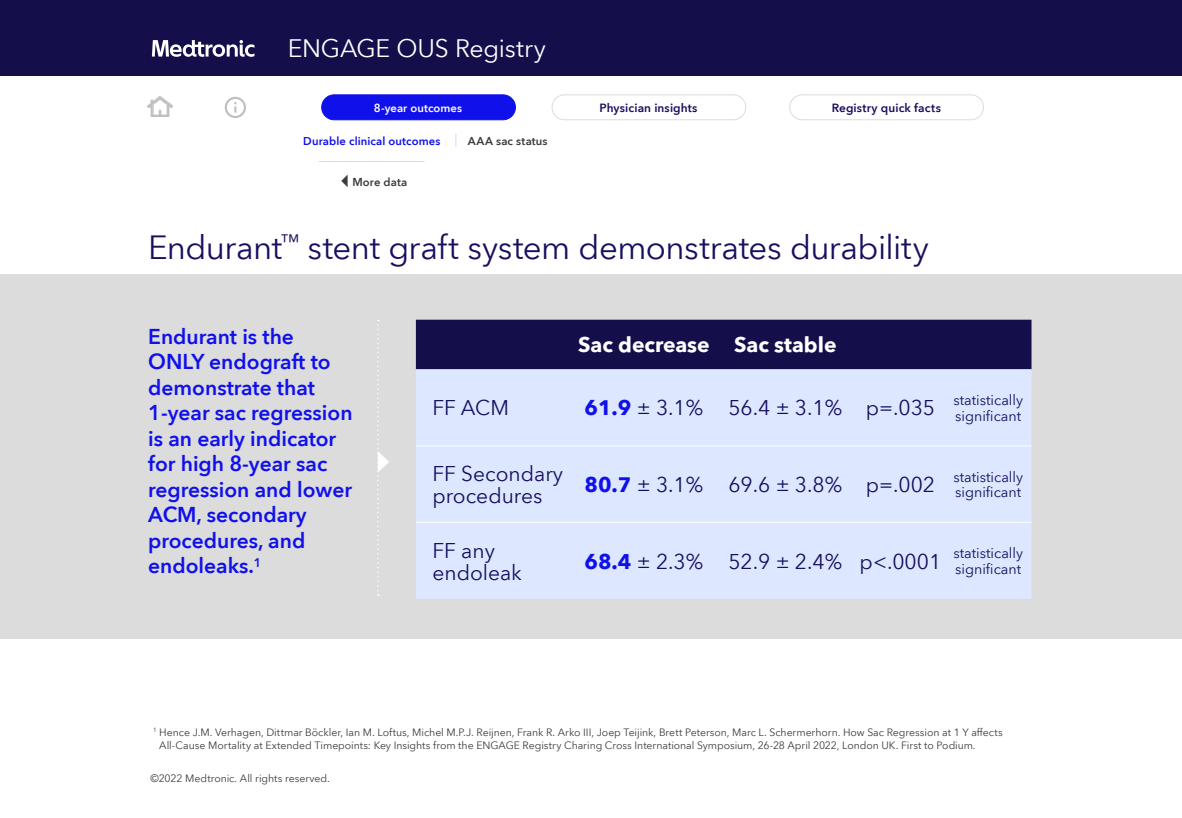
<style>
.page{position:relative;width:1182px;height:818px;background:#fff}
.page>*{position:absolute;margin:0;border:0;box-sizing:border-box;transform-origin:0 0}
.t1{font:33px "Avenir Next World";letter-spacing:-.015em;color:#170f5f}
.t2{font:24.83px "Avenir Next World";letter-spacing:-.01em;color:#fff}
.t3{font:600 21px/25.5px "Avenir Next World";color:#1010eb}
.t4{font:21px/22.5px "Avenir Next World";color:#170f5f}
.t5{font:700 21px "Avenir Next World";color:#fff}
.t6{font:14.25px/15.8px "Avenir Next World";color:#170f5f}
.t7{font:600 11.85px "Avenir Next World";letter-spacing:.01em;color:#170f5f}
.t8{font:600 11.25px "Avenir Next World";letter-spacing:.005em;color:#1010eb}
.t9{font:600 11.25px "Avenir Next World";letter-spacing:.01em;color:#3c3c3c}
.t10{font:600 11.25px "Avenir Next World";letter-spacing:.005em;color:#fff}
.t11{font:10.5px/12.8px "Avenir Next World";letter-spacing:-.005em;color:#3c3c3c}
.s1{font-weight:700;color:#1010eb}
</style>
<div class="page">
<svg style="left:455px;top:134px;width:1px;height:13px"></svg>
<div style="left:321px;top:95px;width:194px;height:25px;background:#1010eb;border-radius:12px"></div>
<div style="left:321px;top:94px;width:194px;height:26px;border:1px solid #1010eb;border-radius:12px"></div>
<hr style="left:319px;top:161px;width:105px;height:1px;background:#dcdcdc">
<div style="left:551px;top:95px;width:195px;height:25px;border:1px solid #dcdcdc;border-radius:12px"></div>
<div style="left:789px;top:95px;width:194px;height:25px;border:1px solid #dcdcdc;border-radius:12px"></div>
<img style="left:148px;top:96px;width:25px;height:21px">
<svg style="left:225px;top:97px;width:21px;height:21px"></svg>
<div style="left:0;top:0;width:1181px;height:76px;background:#140f4b"></div>
<svg style="left:152px;top:40px;width:102px;height:17px"></svg>
<div style="left:0;top:274px;width:1181px;height:364px;background:#dcdcdc"></div>
<div style="left:416px;top:320px;width:615px;height:49px;background:#140f4b"></div>
<div style="left:416px;top:369px;width:615px;height:76px;background:#dde7ff"></div>
<div style="left:416px;top:446px;width:615px;height:153px;background:#dde7ff"></div>
<hr style="left:416px;top:445px;width:157px;height:1px;background:#fff">
<hr style="left:573px;top:445px;width:141px;height:1px;background:#fff">
<hr style="left:714px;top:445px;width:141px;height:1px;background:#fff">
<hr style="left:855px;top:445px;width:89px;height:1px;background:#fff">
<hr style="left:944px;top:445px;width:87px;height:1px;background:#fff">
<hr style="left:416px;top:522px;width:157px;height:1px;background:#fff">
<hr style="left:573px;top:522px;width:141px;height:1px;background:#fff">
<hr style="left:714px;top:522px;width:141px;height:1px;background:#fff">
<hr style="left:855px;top:522px;width:89px;height:1px;background:#fff">
<hr style="left:944px;top:522px;width:87px;height:1px;background:#fff">
<svg style="left:377px;top:320px;width:12px;height:276px"></svg>
<h2 class="t2" style="left:288px;top:28px;width:260px">ENGAGE OUS Registry</h2>
<p class="t10" style="left:374px;top:101px;width:90px">8-year outcomes</p>
<p class="t7" style="left:599px;top:101px;width:99px">Physician insights</p>
<p class="t7" style="left:831px;top:101px;width:111px">Registry quick facts</p>
<p class="t9" style="left:468px;top:134px;width:81px">AAA sac status</p>
<p class="t8" style="left:303px;top:134px;width:139px">Durable clinical outcomes</p>
<p class="t9" style="left:352px;top:175px;width:56px">More data</p>
<h1 class="t1" style="left:148px;top:221px;width:782px">Endurant<sup>™</sup> stent graft system demonstrates durability</h1>
<h3 class="t3" style="left:148px;top:324px;width:206px">Endurant is the<br>ONLY endograft to demonstrate that<br>1-year sac regression is an early indicator for high 8-year sac regression and lower<br>ACM, secondary procedures, and endoleaks.<sup>1</sup></h3>
<h3 class="t5" style="left:578px;top:333px;width:260px">Sac decrease Sac stable</h3>
<h3 class="t4" style="left:432px;top:397px;width:78px">FF ACM</h3>
<h3 class="t4" style="left:584px;top:397px;width:352px"><span class="s1">61.9</span> ± 3.1% 56.4 ± 3.1% p=.035</h3>
<h3 class="t6" style="left:953px;top:392px;width:71px">statistically significant</h3>
<h3 class="t4" style="left:432px;top:462px;width:132px">FF Secondary procedures</h3>
<h3 class="t4" style="left:584px;top:473px;width:352px"><span class="s1">80.7</span> ± 3.1% 69.6 ± 3.8% p=.002</h3>
<h3 class="t6" style="left:953px;top:469px;width:71px">statistically significant</h3>
<h3 class="t4" style="left:432px;top:539px;width:91px">FF any endoleak</h3>
<h3 class="t4" style="left:584px;top:550px;width:358px"><span class="s1">68.4</span> ± 2.3% 52.9 ± 2.4% p&lt;.0001</h3>
<h3 class="t6" style="left:953px;top:545px;width:71px">statistically significant</h3>
<p class="t11" style="left:159px;top:726px;width:845px;text-indent:-6px"><sup>1</sup> Hence J.M. Verhagen, Dittmar Bӧckler, Ian M. Loftus, Michel M.P.J. Reijnen, Frank R. Arko III, Joep Teijink, Brett Peterson, Marc L. Schermerhorn. How Sac Regression at 1 Y affects<br>All-Cause Mortality at Extended Timepoints: Key Insights from the ENGAGE Registry Charing Cross International Symposium, 26-28 April 2022, London UK. First to Podium.</p>
<p class="t11" style="left:150px;top:772px;width:181px">©2022 Medtronic. All rights reserved.</p>
</div>
